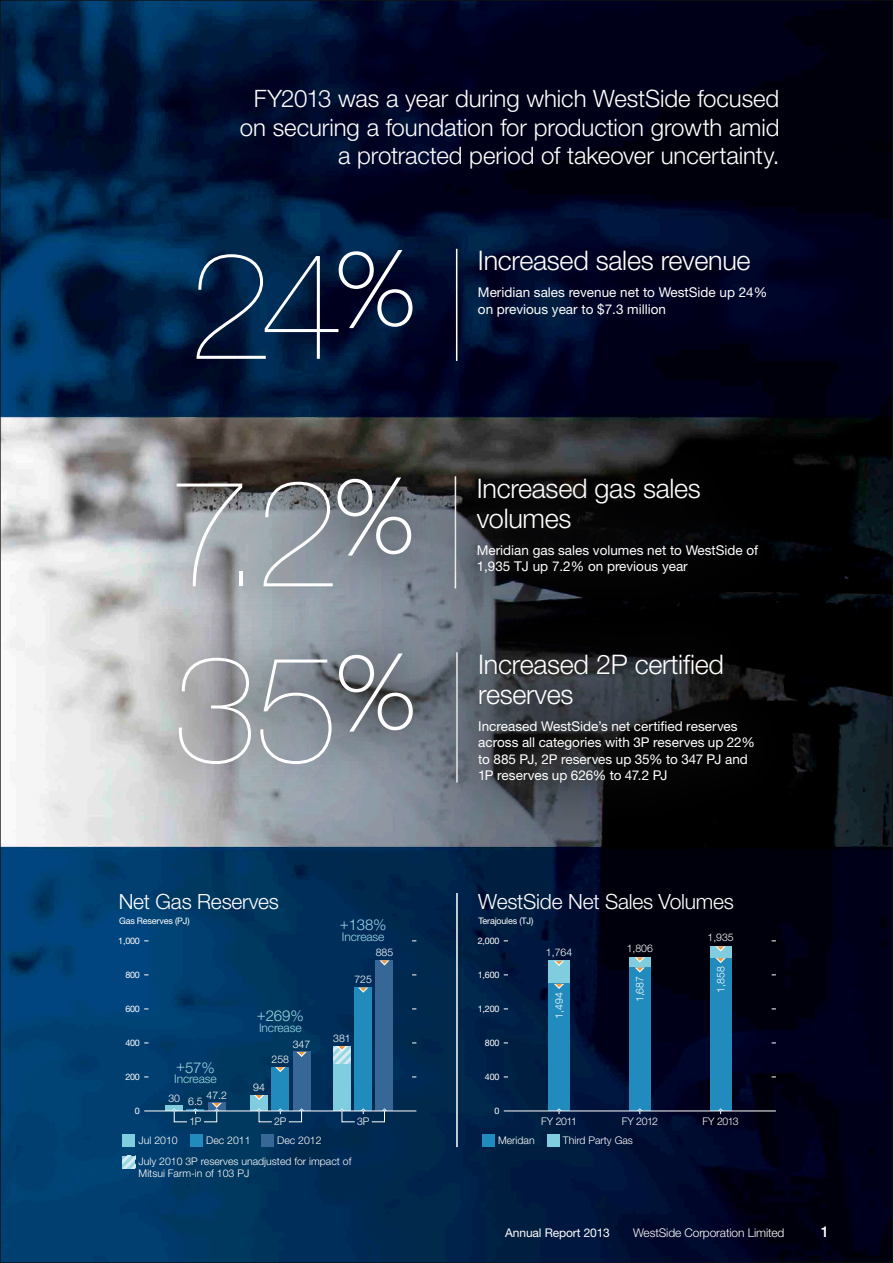
<style>
.page{position:relative;width:893px;height:1263px;background:#fff}
.page>*{position:absolute;margin:0;border:0;box-sizing:border-box;transform-origin:0 0}
.IFC_-_Big_Number{font:200 151.2px "Helvetica Neue LT Std";color:#fff}
.IFC_-_Subhead_Blue{font:300 27px/30px "Helvetica Neue LT Std";letter-spacing:-.01em;color:#fff}
.Breakout{font:300 24px/28.5px "Helvetica Neue LT Std";letter-spacing:-.005em;color:#fff;text-align:right}
.Graph_-_Title{font:300 21px "Helvetica Neue LT Std";letter-spacing:-.01em;color:#fff}
.Graph_-_Title-2{font:300 15px "Helvetica Neue LT Std";letter-spacing:-.01em;color:#9ad5e3}
.z_Footer_Page_Number{font:500 15px "Helvetica Neue LT Std";color:#fff}
.IFC_-_Text_Black{font:13.5px/16.5px "Helvetica Neue LT Std";color:#fff}
.t1{font:300 12px "Helvetica Neue LT Std";letter-spacing:-.01em;color:#fff}
.Graph_-_Title-3{font:300 12px "Helvetica Neue LT Std";letter-spacing:-.01em;color:#9ad5e3}
.t2{font:12px "Helvetica Neue LT Std";letter-spacing:-.01em;color:#fff}
.Graph_-_Data{font:300 10.5px/12px "Helvetica Neue LT Std";color:#fff}
.Graph_-_X_Axis{font:300 10.5px "Helvetica Neue LT Std";letter-spacing:-.03em;color:#fff}
.Graph_-_Y_Axis__Rev{font:9px "Helvetica Neue LT Std";letter-spacing:-.02em;color:#fff}
</style>
<div class="page">
<img style="left:2px;top:2px;width:889px;height:1259px">
<hr style="left:456px;top:249px;width:1px;height:112px;background:#fff">
<div style="left:124px;top:422px;width:343px;height:223px;background:#121212;opacity:.75"></div>
<div style="left:420px;top:423px;width:393px;height:208px;background:#121212;opacity:.75"></div>
<div style="left:122px;top:598px;width:347px;height:223px;background:#121212;opacity:.75"></div>
<div style="left:420px;top:596px;width:389px;height:244px;background:#121212;opacity:.75"></div>
<div style="left:123px;top:1134px;width:12px;height:13px;background:#80cde0"></div>
<div style="left:272px;top:1067px;width:17px;height:44px;background:#218bbe"></div>
<div style="left:251px;top:1095px;width:17px;height:16px;background:#80cde0"></div>
<div style="left:293px;top:1052px;width:17px;height:59px;background:#376797"></div>
<svg style="left:254px;top:1095px;width:10px;height:5px"></svg>
<svg style="left:275px;top:1067px;width:10px;height:5px"></svg>
<svg style="left:296px;top:1052px;width:11px;height:5px"></svg>
<svg style="left:256px;top:1108px;width:48px;height:14px"></svg>
<div style="left:166px;top:1106px;width:17px;height:5px;background:#80cde0"></div>
<div style="left:208px;top:1103px;width:17px;height:8px;background:#376797"></div>
<svg style="left:172px;top:1103px;width:50px;height:19px"></svg>
<div style="left:190px;top:1134px;width:13px;height:13px;background:#218bbe"></div>
<div style="left:261px;top:1134px;width:13px;height:13px;background:#376797"></div>
<div style="left:355px;top:988px;width:17px;height:123px;background:#218bbe"></div>
<div style="left:333px;top:1046px;width:17px;height:65px;background:#80cde0"></div>
<div style="left:376px;top:960px;width:17px;height:151px;background:#376797"></div>
<svg style="left:358px;top:988px;width:10px;height:5px"></svg>
<svg style="left:379px;top:960px;width:11px;height:5px"></svg>
<svg style="left:339px;top:1108px;width:16px;height:14px"></svg>
<svg style="left:361px;top:1108px;width:26px;height:14px"></svg>
<svg style="left:333px;top:1046px;width:17px;height:17px"></svg>
<svg style="left:123px;top:1155px;width:12px;height:14px"></svg>
<hr style="left:144px;top:1110px;width:272px;height:1px;background:#fff">
<div style="left:548px;top:961px;width:22px;height:150px;background:#80cde0"></div>
<div style="left:629px;top:957px;width:21px;height:154px;background:#80cde0"></div>
<div style="left:710px;top:946px;width:21px;height:165px;background:#80cde0"></div>
<div style="left:710px;top:958px;width:21px;height:153px;background:#218bbe"></div>
<div style="left:548px;top:984px;width:22px;height:127px;background:#218bbe"></div>
<div style="left:629px;top:967px;width:21px;height:144px;background:#218bbe"></div>
<div style="left:482px;top:1134px;width:13px;height:13px;background:#218bbe"></div>
<div style="left:547px;top:1134px;width:13px;height:13px;background:#80cde0"></div>
<svg style="left:556px;top:1108px;width:6px;height:6px"></svg>
<svg style="left:637px;top:1108px;width:5px;height:6px"></svg>
<svg style="left:718px;top:1108px;width:5px;height:6px"></svg>
<hr style="left:456px;top:893px;width:2px;height:254px;background:#fff">
<svg style="left:554px;top:984px;width:10px;height:5px"></svg>
<svg style="left:716px;top:958px;width:10px;height:5px"></svg>
<svg style="left:554px;top:961px;width:10px;height:5px"></svg>
<svg style="left:635px;top:957px;width:10px;height:15px"></svg>
<svg style="left:716px;top:946px;width:10px;height:5px"></svg>
<hr style="left:504px;top:1110px;width:272px;height:1px;background:#fff">
<p class="Breakout" style="left:240px;top:84px;width:541px">FY2013 was a year during which WestSide focused on securing a foundation for production growth amid a protracted period of takeover uncertainty.</p>
<p class="IFC_-_Big_Number" style="left:188px;top:218px;width:230px">24<sup>%</sup></p>
<p class="IFC_-_Subhead_Blue" style="left:478px;top:245px;width:274px">Increased sales revenue</p>
<p class="IFC_-_Text_Black" style="left:478px;top:284px;width:291px">Meridian sales revenue net to WestSide up 24% on previous year to $7.3 million</p>
<p class="IFC_-_Big_Number" style="left:167px;top:445px;width:250px">7.2<sup>%</sup></p>
<p class="IFC_-_Subhead_Blue" style="left:477px;top:472px;width:226px">Increased gas sales volumes</p>
<p class="IFC_-_Text_Black" style="left:477px;top:542px;width:283px">Meridian gas sales volumes net to WestSide of<br>1,935 TJ up 7.2% on previous year</p>
<p class="IFC_-_Big_Number" style="left:173px;top:621px;width:246px">35<sup>%</sup></p>
<p class="IFC_-_Subhead_Blue" style="left:478px;top:648px;width:247px">Increased 2P certified reserves</p>
<p class="IFC_-_Text_Black" style="left:478px;top:717px;width:278px">Increased WestSide’s net certified reserves across all categories with 3P reserves up 22% to 885 PJ, 2P reserves up 35% to 347 PJ and 1P reserves up 626% to 47.2 PJ</p>
<p class="Graph_-_Title" style="left:119px;top:889px;width:162px">Net Gas Reserves</p>
<p class="Graph_-_Y_Axis__Rev" style="left:118px;top:935px;width:23px">1,000</p>
<p class="Graph_-_Y_Axis__Rev" style="left:125px;top:969px;width:16px">800</p>
<p class="Graph_-_Y_Axis__Rev" style="left:125px;top:1003px;width:16px">600</p>
<p class="Graph_-_Y_Axis__Rev" style="left:125px;top:1037px;width:16px">400</p>
<p class="Graph_-_Y_Axis__Rev" style="left:125px;top:1071px;width:16px">200</p>
<p class="Graph_-_Y_Axis__Rev" style="left:119px;top:916px;width:72px">Gas Reserves (PJ)</p>
<p class="Graph_-_Title-2" style="left:257px;top:1007px;width:48px">+269%</p>
<p class="Graph_-_Title-3" style="left:259px;top:1020px;width:44px">Increase</p>
<p class="Graph_-_Data" style="left:293px;top:1038px;width:19px">347</p>
<p class="Graph_-_Data" style="left:272px;top:1053px;width:19px">258</p>
<p class="Graph_-_Title-2" style="left:176px;top:1058px;width:40px">+57%</p>
<p class="Graph_-_Title-3" style="left:174px;top:1071px;width:44px">Increase</p>
<p class="Graph_-_X_Axis" style="left:190px;top:1115px;width:13px">1P</p>
<p class="Graph_-_Data" style="left:253px;top:1081px;width:13px">94</p>
<p class="Graph_-_Data" style="left:207px;top:1089px;width:22px">47.2</p>
<p class="Graph_-_Data" style="left:206px;top:1134px;width:46px">Dec 2011</p>
<p class="Graph_-_Data" style="left:277px;top:1134px;width:46px">Dec 2012</p>
<p class="Graph_-_Data" style="left:168px;top:1092px;width:13px">30</p>
<p class="Graph_-_Data" style="left:188px;top:1095px;width:16px">6.5</p>
<p class="Graph_-_Y_Axis__Rev" style="left:135px;top:1105px;width:7px">0</p>
<p class="Graph_-_X_Axis" style="left:274px;top:1115px;width:14px">2P</p>
<p class="Graph_-_Data" style="left:139px;top:1134px;width:41px">Jul 2010</p>
<p class="Graph_-_Title-2" style="left:340px;top:916px;width:48px">+138%</p>
<p class="Graph_-_Title-3" style="left:342px;top:929px;width:44px">Increase</p>
<p class="Graph_-_Data" style="left:376px;top:946px;width:19px">885</p>
<p class="Graph_-_Data" style="left:354px;top:973px;width:19px">725</p>
<p class="Graph_-_Data" style="left:333px;top:1032px;width:19px">381</p>
<p class="Graph_-_X_Axis" style="left:357px;top:1115px;width:14px">3P</p>
<p class="Graph_-_Data" style="left:139px;top:1155px;width:214px">July 2010 3P reserves unadjusted for impact of<br>Mitsui Farm-in of 103 PJ</p>
<p class="Graph_-_Title" style="left:478px;top:889px;width:257px">WestSide Net Sales Volumes</p>
<p class="Graph_-_Y_Axis__Rev" style="left:478px;top:935px;width:23px">2,000</p>
<p class="Graph_-_Y_Axis__Rev" style="left:478px;top:969px;width:23px">1,600</p>
<p class="Graph_-_Y_Axis__Rev" style="left:478px;top:1003px;width:23px">1,200</p>
<p class="Graph_-_Y_Axis__Rev" style="left:485px;top:1037px;width:16px">800</p>
<p class="Graph_-_Y_Axis__Rev" style="left:485px;top:1071px;width:16px">400</p>
<p class="Graph_-_Y_Axis__Rev" style="left:479px;top:916px;width:56px">Terajoules (TJ)</p>
<p class="Graph_-_Data" style="left:707px;top:931px;width:28px">1,935</p>
<p class="Graph_-_Data" style="left:627px;top:942px;width:28px">1,806</p>
<p class="Graph_-_Data" style="left:546px;top:946px;width:28px">1,764</p>
<p class="Graph_-_Data" style="left:634px;top:1002px;width:28px;rotate:-90deg">1,687</p>
<p class="Graph_-_Data" style="left:714px;top:993px;width:28px;rotate:-90deg">1,858</p>
<p class="Graph_-_Data" style="left:553px;top:1019px;width:28px;rotate:-90deg">1,494</p>
<p class="Graph_-_Y_Axis__Rev" style="left:494px;top:1105px;width:7px">0</p>
<p class="Graph_-_X_Axis" style="left:541px;top:1115px;width:37px">FY 2011</p>
<p class="Graph_-_X_Axis" style="left:622px;top:1115px;width:38px">FY 2012</p>
<p class="Graph_-_Data" style="left:498px;top:1134px;width:38px">Meridan</p>
<p class="Graph_-_Data" style="left:563px;top:1134px;width:72px">Third Party Gas</p>
<p class="Graph_-_X_Axis" style="left:702px;top:1115px;width:38px">FY 2013</p>
<p class="t2" style="left:505px;top:1226px;width:106px">Annual Report 2013</p>
<p class="t1" style="left:633px;top:1226px;width:153px">WestSide Corporation Limited</p>
<p class="z_Footer_Page_Number" style="left:821px;top:1223px;width:10px">1</p>
</div>
